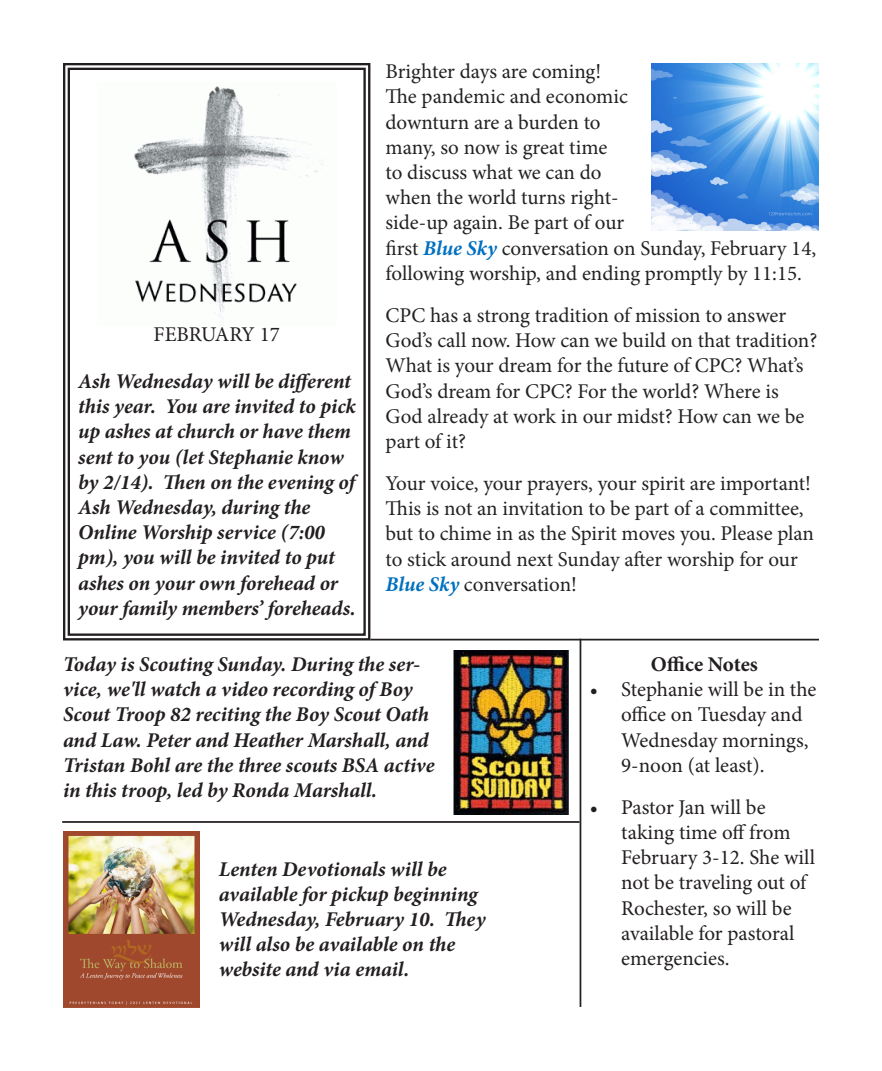
<style>
.page{position:relative;width:882px;height:1071px;background:#fff}
.page>*{position:absolute;margin:0;border:0;box-sizing:border-box;transform-origin:0 0}
.t1{font:21px/25.2px "Minion Pro";letter-spacing:-.005em;color:#222}
.t2{font:italic 700 21px/25.2px "Minion Pro";letter-spacing:-.005em;color:#231f20}
.t3{font:21px/25.2px "Minion Pro";color:#231f20}
.t4{font:700 21px "Minion Pro";letter-spacing:-.005em;color:#231f20}
.s1{font-weight:700;font-style:italic;color:#0070c0}
</style>
<div class="page">
<hr style="left:370px;top:639px;width:449px;height:1px;background:#231f20">
<hr style="left:580px;top:639px;width:1px;height:368px;background:#231f20">
<svg style="left:63px;top:63px;width:309px;height:578px"></svg>
<div style="left:68px;top:68px;width:298px;height:568px;border:2px solid #231f20"></div>
<img style="left:98px;top:82px;width:238px;height:244px">
<img style="left:63px;top:831px;width:136px;height:177px">
<hr style="left:62px;top:821px;width:518px;height:2px;background:#231f20">
<img style="left:651px;top:63px;width:168px;height:168px">
<img style="left:453px;top:650px;width:115px;height:164px">
<p class="t3" style="left:154px;top:322px;width:128px">FEBRUARY 17</p>
<p class="t2" style="left:78px;top:368px;width:279px">Ash Wednesday will be different this year. You are invited to pick up ashes at church or have them sent to you (let Stephanie know by 2/14). Then on the evening of<br>Ash Wednesday, during the</p>
<p class="t2" style="left:78px;top:520px;width:279px">Online Worship service (7:00 pm), you will be invited to put ashes on your own forehead or your family members’ foreheads.</p>
<p class="t1" style="left:386px;top:59px;width:432px">Brighter days are coming!<br>The pandemic and economic<br>downturn are a burden to<br>many, so now is great time<br>to discuss what we can do<br>when the world turns right-<br>side-up again. Be part of our<br>first <span class="s1">Blue Sky</span> conversation on Sunday, February 14, following worship, and ending promptly by 11:15.</p>
<p class="t1" style="left:386px;top:303px;width:433px">CPC has a strong tradition of mission to answer God’s call now. How can we build on that tradition?<br>What is your dream for the future of CPC? What’s God’s dream for CPC? For the world? Where is God already at work in our midst? How can we be part of it?</p>
<p class="t1" style="left:386px;top:471px;width:430px">Your voice, your prayers, your spirit are important!<br>This is not an invitation to be part of a committee, but to chime in as the Spirit moves you. Please plan to stick around next Sunday after worship for our <span class="s1">Blue Sky</span> conversation!</p>
<p class="t2" style="left:63px;top:651px;width:373px">Today is Scouting Sunday. During the ser&shy;vice, we'll watch a video recording of Boy Scout Troop 82 reciting the Boy Scout Oath and Law. Peter and Heather Marshall, and Tristan Bohl are the three scouts BSA active in this troop, led by Ronda Marshall.</p>
<p class="t2" style="left:219px;top:856px;width:268px">Lenten Devotionals will be available for pickup beginning<br>Wednesday, February 10. They will also be available on the website and via email.</p>
<p class="t4" style="left:651px;top:650px;width:109px">Office Notes</p>
<p class="t3" style="left:621px;top:677px;width:197px;text-indent:-32px">• Stephanie will be in the office on Tuesday and<br>Wednesday mornings,<br>9-noon (at least).</p>
<p class="t3" style="left:621px;top:795px;width:195px;text-indent:-32px">• Pastor Jan will be taking time off from<br>February 3-12. She will not be traveling out of<br>Rochester, so will be available for pastoral emergencies.</p>
</div>
